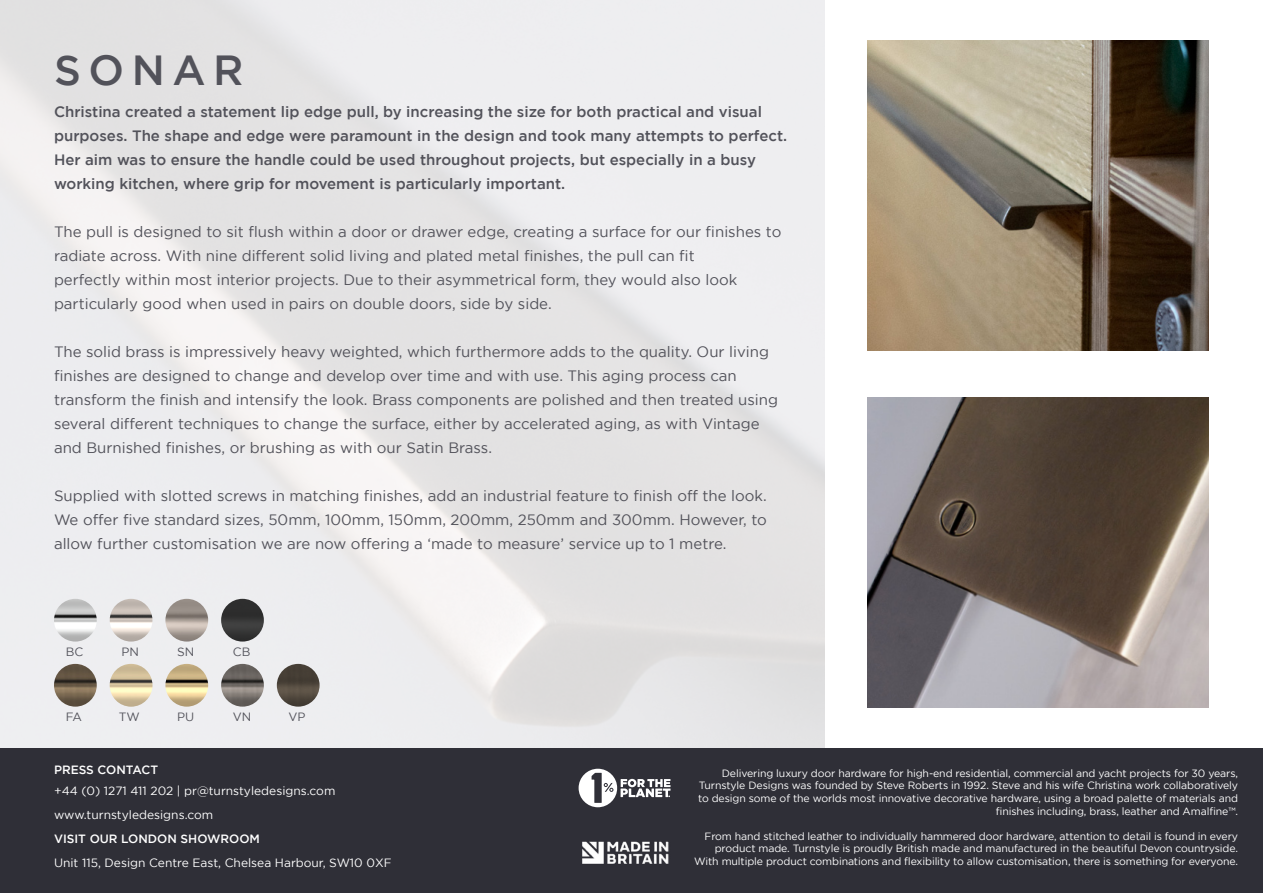
<style>
.page{position:relative;width:1263px;height:893px;background:#fff}
.page>*{position:absolute;margin:0;border:0;box-sizing:border-box;transform-origin:0 0}
.t1{font:500 42px "Gotham";letter-spacing:.18em;color:#52525a}
.t2{font:15px/24px "Gotham";color:#52525a}
.t3{font:500 15px/24px "Gotham";color:#52525a}
.t4{font:12px/24px "Gotham";color:#fff}
.t5{font:500 12px "Gotham";color:#fff}
.t6{font:12px "Gotham";color:#52525a}
.t7{font:10.5px/12.6px "Gotham";letter-spacing:-.01em;color:#fff;text-align:right}
</style>
<div class="page">
<div style="left:0;top:748px;width:1263px;height:145px;background:#2f2f37"></div>
<svg style="left:578px;top:769px;width:93px;height:38px"></svg>
<img style="left:582px;top:841px;width:87px;height:23px">
<img style="left:867px;top:40px;width:342px;height:310px">
<img style="left:867px;top:398px;width:342px;height:309px">
<img style="left:54px;top:599px;width:43px;height:43px;border-radius:21px">
<img style="left:110px;top:599px;width:42px;height:43px;border-radius:21px">
<img style="left:165px;top:599px;width:43px;height:43px;border-radius:21px">
<img style="left:221px;top:599px;width:43px;height:43px;border-radius:21px">
<img style="left:277px;top:664px;width:43px;height:43px;border-radius:21px">
<img style="left:54px;top:664px;width:43px;height:43px;border-radius:21px">
<img style="left:110px;top:664px;width:42px;height:43px;border-radius:21px">
<img style="left:165px;top:664px;width:43px;height:43px;border-radius:21px">
<img style="left:221px;top:664px;width:43px;height:43px;border-radius:21px">
<svg style="left:110px;top:664px;width:42px;height:43px"></svg>
<h1 class="t1" style="left:54px;top:46px;width:191px">SONAR</h1>
<p class="t3" style="left:54px;top:100px;width:735px">Christina created a statement lip edge pull, by increasing the size for both practical and visual purposes. The shape and edge were paramount in the design and took many attempts to perfect.<br>Her aim was to ensure the handle could be used throughout projects, but especially in a busy working kitchen, where grip for movement is particularly important.</p>
<p class="t2" style="left:54px;top:220px;width:729px">The pull is designed to sit flush within a door or drawer edge, creating a surface for our finishes to radiate across. With nine different solid living and plated metal finishes, the pull can fit<br>perfectly within most interior projects. Due to their asymmetrical form, they would also look particularly good when used in pairs on double doors, side by side.</p>
<p class="t2" style="left:54px;top:340px;width:725px">The solid brass is impressively heavy weighted, which furthermore adds to the quality. Our living finishes are designed to change and develop over time and with use. This aging process can transform the finish and intensify the look. Brass components are polished and then treated using several different techniques to change the surface, either by accelerated aging, as with Vintage and Burnished finishes, or brushing as with our Satin Brass.</p>
<p class="t2" style="left:54px;top:484px;width:714px;text-align:justify">Supplied with slotted screws in matching finishes, add an industrial feature to finish off the look.<br>We offer five standard sizes, 50mm, 100mm, 150mm, 200mm, 250mm and 300mm. However, to allow further customisation we are now offering a ‘made to measure’ service up to 1 metre.</p>
<p class="t6" style="left:66px;top:645px;width:19px">BC</p>
<p class="t6" style="left:121px;top:645px;width:19px">PN</p>
<p class="t6" style="left:177px;top:645px;width:19px">SN</p>
<p class="t6" style="left:233px;top:645px;width:19px">CB</p>
<p class="t6" style="left:66px;top:710px;width:18px">FA</p>
<p class="t6" style="left:119px;top:710px;width:23px">TW</p>
<p class="t6" style="left:177px;top:710px;width:19px">PU</p>
<p class="t6" style="left:233px;top:710px;width:20px">VN</p>
<p class="t6" style="left:289px;top:710px;width:19px">VP</p>
<p class="t5" style="left:54px;top:763px;width:106px">PRESS CONTACT</p>
<p class="t4" style="left:54px;top:779px;width:283px">+44 (0) 1271 411 202 | pr@turnstyledesigns.com www.turnstyledesigns.com</p>
<p class="t5" style="left:54px;top:832px;width:207px">VISIT OUR LONDON SHOWROOM</p>
<p class="t4" style="left:54px;top:851px;width:339px">Unit 115, Design Centre East, Chelsea Harbour, SW10 0XF</p>
<p class="t7" style="left:698px;top:767px;width:541px">Delivering luxury door hardware for high-end residential, commercial and yacht projects for 30 years, Turnstyle Designs was founded by Steve Roberts in 1992. Steve and his wife Christina work collaboratively to design some of the worlds most innovative decorative hardware, using a broad palette of materials and finishes including, brass, leather and Amalfine™.</p>
<p class="t7" style="left:694px;top:830px;width:545px">From hand stitched leather to individually hammered door hardware, attention to detail is found in every product made. Turnstyle is proudly British made and manufactured in the beautiful Devon countryside.<br>With multiple product combinations and flexibility to allow customisation, there is something for everyone.</p>
</div>
